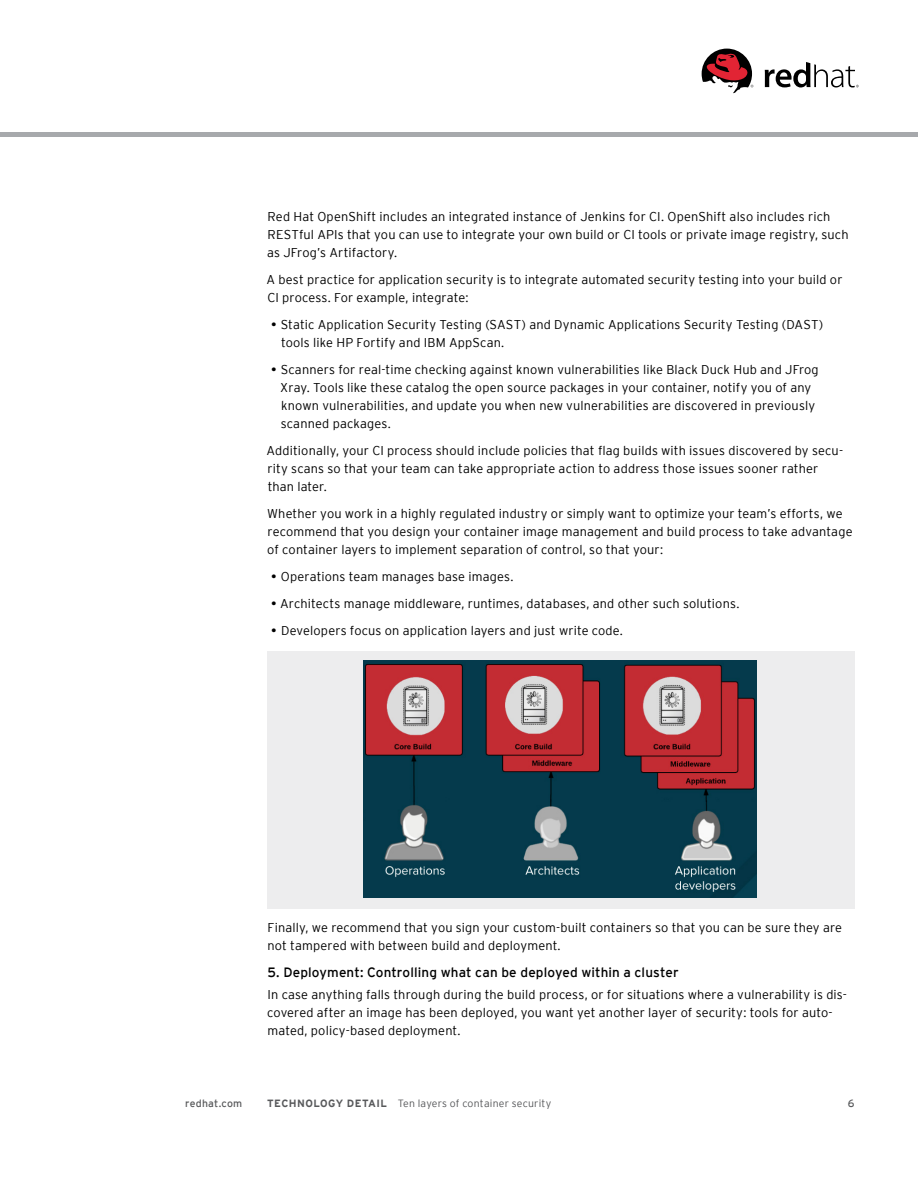
<style>
.page{position:relative;width:918px;height:1188px;background:#fff}
.page>*{position:absolute;margin:0;border:0;box-sizing:border-box;transform-origin:0 0}
.t1{font:13.5px "Interstate";letter-spacing:.01em;color:#000}
.t2{font:300 12.75px/18px "Interstate";letter-spacing:.01em;color:#000}
.t3{font:300 10.5px "Interstate";letter-spacing:.02em;color:#58595b}
.t4{font:10.5px "Interstate";letter-spacing:.02em;color:#58595b}
.s1{font-weight:400}
.s2{font-weight:700}
</style>
<div class="page">
<div style="left:267px;top:651px;width:588px;height:258px;background:#ededee"></div>
<img style="left:364px;top:660px;width:393px;height:238px">
<svg style="left:765px;top:62px;width:94px;height:25px"></svg>
<svg style="left:702px;top:49px;width:51px;height:45px"></svg>
<hr style="left:0;top:133px;width:918px;height:4px;background:#a7a9ac">
<p class="t2" style="left:267px;top:207px;width:583px">Red Hat OpenShift includes an integrated instance of Jenkins for CI. OpenShift also includes rich<br>RESTful APIs that you can use to integrate your own build or CI tools or private image registry, such as JFrog’s Artifactory.</p>
<p class="t2" style="left:267px;top:270px;width:577px">A best practice for application security is to integrate automated security testing into your build or<br>CI process. For example, integrate:</p>
<p class="t2" style="left:281px;top:315px;width:544px;text-indent:-10px"><span class="s1">•</span> Static Application Security Testing (SAST) and Dynamic Applications Security Testing (DAST) tools like HP Fortify and IBM AppScan.</p>
<p class="t2" style="left:280px;top:360px;width:540px;text-indent:-9px"><span class="s1">•</span> Scanners for real-time checking against known vulnerabilities like Black Duck Hub and JFrog Xray. Tools like these catalog the open source packages in your container, notify you of any known vulnerabilities, and update you when new vulnerabilities are discovered in previously scanned packages.</p>
<p class="t2" style="left:267px;top:441px;width:578px">Additionally, your CI process should include policies that flag builds with issues discovered by secu&shy;rity scans so that your team can take appropriate action to address those issues sooner rather than later.</p>
<p class="t2" style="left:267px;top:504px;width:587px">Whether you work in a highly regulated industry or simply want to optimize your team’s efforts, we recommend that you design your container image management and build process to take advantage of container layers to implement separation of control, so that your:</p>
<p class="t2" style="left:271px;top:567px;width:244px"><span class="s1">•</span> Operations team manages base images.</p>
<p class="t2" style="left:271px;top:594px;width:470px"><span class="s1">•</span> Architects manage middleware, runtimes, databases, and other such solutions.</p>
<p class="t2" style="left:271px;top:621px;width:353px"><span class="s1">•</span> Developers focus on application layers and just write code.</p>
<p class="t2" style="left:268px;top:918px;width:576px">Finally, we recommend that you sign your custom-built containers so that you can be sure they are not tampered with between build and deployment.</p>
<p class="t1" style="left:267px;top:964px;width:413px">5. Deployment: Controlling what can be deployed within a cluster</p>
<p class="t2" style="left:267px;top:985px;width:581px">In case anything falls through during the build process, or for situations where a vulnerability is dis&shy;covered after an image has been deployed, you want yet another layer of security: tools for auto&shy;mated, policy-based deployment.</p>
<p class="t4" style="left:185px;top:1097px;width:59px">redhat.com</p>
<p class="t3" style="left:267px;top:1097px;width:286px"><span class="s2">TECHNOLOGY DETAIL</span> Ten layers of container security</p>
<p class="t4" style="left:848px;top:1097px;width:8px">6</p>
</div>
